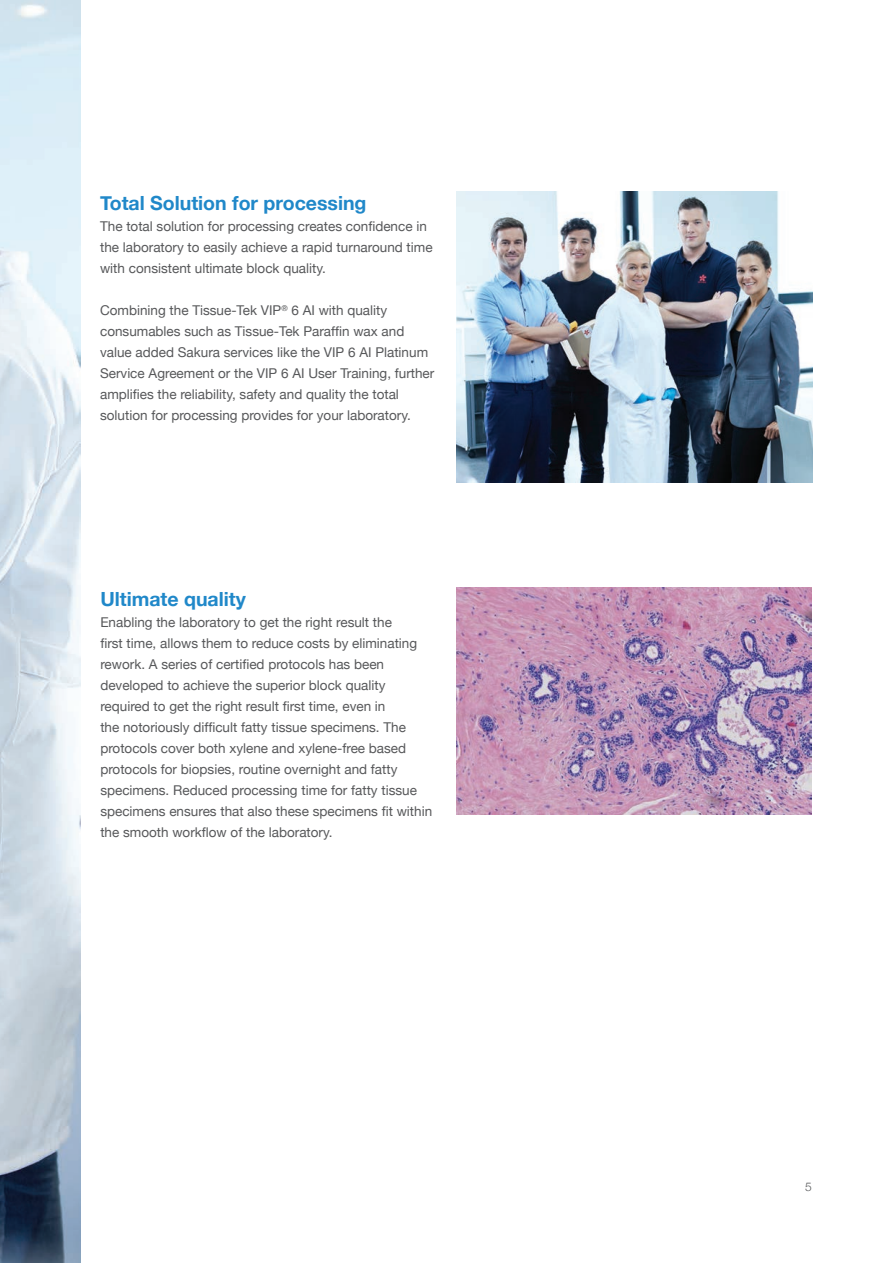
<style>
.page{position:relative;width:893px;height:1263px;background:#fff}
.page>*{position:absolute;margin:0;border:0;box-sizing:border-box;transform-origin:0 0}
.t1{font:700 19.5px "Helvetica Neue";color:#2088c9}
.t2{font:13.5px/21px "Helvetica Neue";color:#57585a}
.t3{font:300 12px "Helvetica Neue";color:#57585a}
</style>
<div class="page">
<img style="left:0;top:0;width:81px;height:1263px">
<img style="left:456px;top:587px;width:356px;height:227px">
<img style="left:456px;top:191px;width:356px;height:292px">
<h1 class="t1" style="left:100px;top:191px;width:268px">Total Solution for processing</h1>
<p class="t2" style="left:100px;top:216px;width:334px">The total solution for processing creates confidence in the laboratory to easily achieve a rapid turnaround time with consistent ultimate block quality.</p>
<p class="t2" style="left:100px;top:300px;width:336px">Combining the Tissue-Tek VIP<sup>®</sup> 6 AI with quality consumables such as Tissue-Tek Paraffin wax and value added Sakura services like the VIP 6 AI Platinum Service Agreement or the VIP 6 AI User Training, further amplifies the reliability, safety and quality the total solution for processing provides for your laboratory.</p>
<h1 class="t1" style="left:100px;top:587px;width:147px">Ultimate quality</h1>
<p class="t2" style="left:100px;top:611px;width:333px">Enabling the laboratory to get the right result the<br>first time, allows them to reduce costs by eliminating rework. A series of certified protocols has been developed to achieve the superior block quality required to get the right result first time, even in<br>the notoriously difficult fatty tissue specimens. The protocols cover both xylene and xylene-free based protocols for biopsies, routine overnight and fatty specimens. Reduced processing time for fatty tissue specimens ensures that also these specimens fit within the smooth workflow of the laboratory.</p>
<p class="t3" style="left:805px;top:1179px;width:8px">5</p>
</div>
